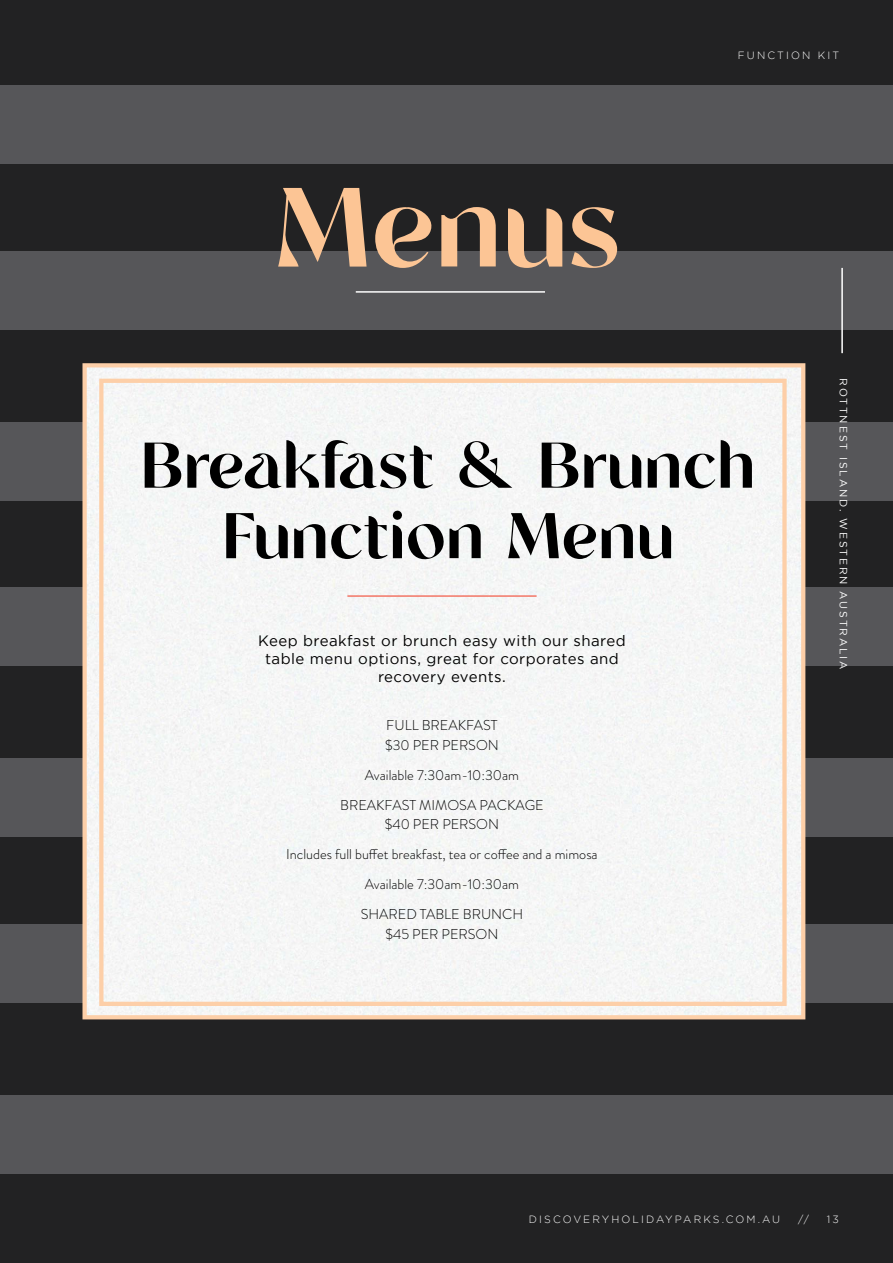
<style>
.page{position:relative;width:893px;height:1263px;background:#222223}
.page>*{position:absolute;margin:0;border:0;box-sizing:border-box;transform-origin:0 0}
.t1{font:112.5px "Tangerine";color:#fcc595}
.t2{font:64.5px/70.5px "Tangerine";color:#000;text-align:center}
.t3{font:15px/18px "Gotham";letter-spacing:.03em;color:#000;text-align:center}
.t4{font:300 14.25px/30px "Brandon Grotesque";color:#000;text-align:center}
.t5{font:300 10.5px "Gotham";letter-spacing:.2em;color:#fff}
.t6{font:10.5px "Gotham";letter-spacing:.18em;color:#fff}
</style>
<div class="page">
<div style="left:0;top:1095px;width:893px;height:79px;background:#565659"></div>
<div style="left:0;top:924px;width:893px;height:79px;background:#565659"></div>
<div style="left:0;top:758px;width:893px;height:79px;background:#565659"></div>
<div style="left:0;top:588px;width:893px;height:78px;background:#565659"></div>
<div style="left:0;top:422px;width:893px;height:78px;background:#565659"></div>
<div style="left:0;top:251px;width:893px;height:79px;background:#565659"></div>
<div style="left:0;top:85px;width:893px;height:79px;background:#565659"></div>
<div style="left:87px;top:368px;width:713px;height:646px;background:#f5f6f6"></div>
<div style="left:82px;top:363px;width:723px;height:656px;border:4px solid #fdcfa8"></div>
<div style="left:99px;top:379px;width:688px;height:627px;border:4px solid #fdcfa8"></div>
<hr style="left:841px;top:268px;width:2px;height:85px;background:#fff">
<hr style="left:347px;top:595px;width:190px;height:2px;background:#f37565">
<hr style="left:356px;top:291px;width:189px;height:2px;background:#fff">
<h1 class="t1" style="left:275px;top:158px;width:348px">Menus</h1>
<p class="t5" style="left:738px;top:49px;width:103px">FUNCTION KIT</p>
<h2 class="t2" style="left:140px;top:436px;width:617px">Breakfast &amp; Brunch<br>Function Menu</h2>
<p class="t3" style="left:258px;top:632px;width:369px">Keep breakfast or brunch easy with our shared table menu options, great for corporates and recovery events.</p>
<p class="t4" style="left:385px;top:716px;width:115px;line-height:19.5px;text-align:left">FULL BREAKFAST $30 PER PERSON</p>
<p class="t4" style="left:340px;top:760px;width:205px">Available 7:30am-10:30am<br>BREAKFAST MIMOSA PACKAGE</p>
<p class="t4" style="left:286px;top:810px;width:313px">$40 PER PERSON<br>Includes full buffet breakfast, tea or coffee and a mimosa<br>Available 7:30am-10:30am<br>SHARED TABLE BRUNCH</p>
<p class="t4" style="left:385px;top:919px;width:114px">$45 PER PERSON</p>
<p class="t6" style="left:849px;top:378px;width:293px;rotate:90deg">ROTTNEST ISLAND. WESTERN AUSTRALIA</p>
<p class="t5" style="left:529px;top:1214px;width:253px">DISCOVERYHOLIDAYPARKS.COM.AU</p>
<p class="t5" style="left:798px;top:1214px;width:12px">//</p>
<p class="t5" style="left:827px;top:1214px;width:14px">13</p>
</div>
